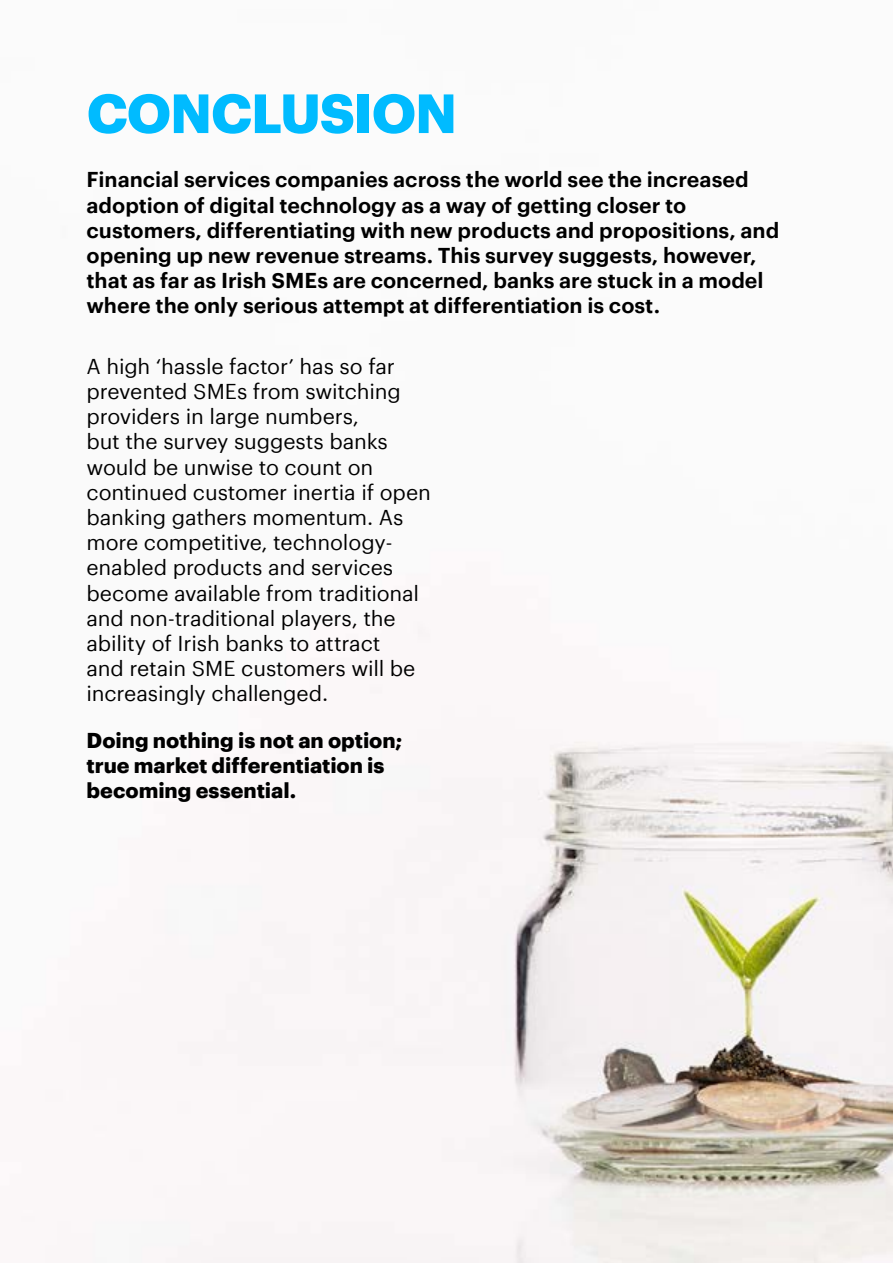
<style>
.page{position:relative;width:893px;height:1263px;background:#fff}
.page>*{position:absolute;margin:0;border:0;box-sizing:border-box;transform-origin:0 0}
.t1{font:700 54px "Graphik";letter-spacing:-.025em;color:#0bf}
.t2{font:21px/25.2px "Graphik";letter-spacing:-.005em;color:#000}
.t3{font:600 21px/25.2px "Graphik";color:#000}
.t4{font:700 21px/25.2px "Graphik";letter-spacing:-.005em;color:#000}
</style>
<div class="page">
<img style="left:166px;top:626px;width:727px;height:637px">
<h1 class="t1" style="left:87px;top:72px;width:372px">CONCLUSION</h1>
<p class="t3" style="left:87px;top:165px;width:694px">Financial services companies across the world see the increased adoption of digital technology as a way of getting closer to customers, differentiating with new products and propositions, and opening up new revenue streams. This survey suggests, however, that as far as Irish SMEs are concerned, banks are stuck in a model where the only serious attempt at differentiation is cost.</p>
<p class="t2" style="left:87px;top:352px;width:346px">A high ‘hassle factor’ has so far prevented SMEs from switching providers in large numbers,<br>but the survey suggests banks would be unwise to count on continued customer inertia if open banking gathers momentum. As more competitive, technology&shy;enabled products and services become available from traditional and non-traditional players, the ability of Irish banks to attract<br>and retain SME customers will be increasingly challenged.</p>
<p class="t4" style="left:87px;top:726px;width:317px">Doing nothing is not an option; true market differentiation is becoming essential.</p>
</div>
